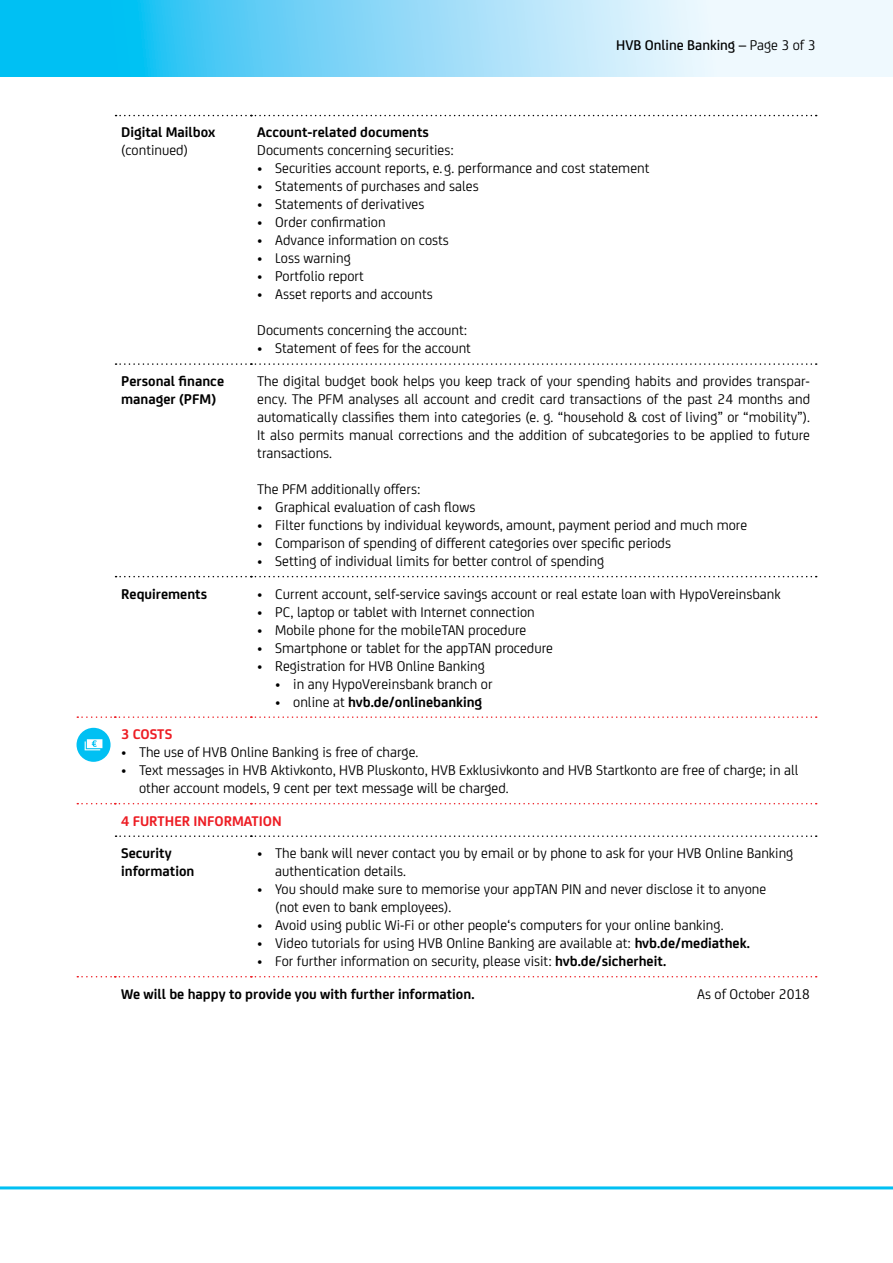
<style>
.page{position:relative;width:893px;height:1263px;background:#fff}
.page>*{position:absolute;margin:0;border:0;box-sizing:border-box;transform-origin:0 0}
.t1{font:15px/18px "Uni Credit";color:#000}
.t2{font:700 15px/18px "Uni Credit";color:#000}
.t3{font:500 15px "Uni Credit";color:#000}
.t4{font:700 15px "Uni Credit";color:#ed1d24}
.s1{font-weight:400}
.s2{font-weight:700}
</style>
<div class="page">
<svg style="left:0;top:0;width:893px;height:77px"></svg>
<hr style="left:0;top:1186px;width:893px;height:3px;background:#00c0f3">
<svg style="left:77px;top:716px;width:740px;height:2px"></svg>
<svg style="left:116px;top:115px;width:701px;height:1px"></svg>
<svg style="left:116px;top:363px;width:701px;height:2px"></svg>
<svg style="left:116px;top:576px;width:701px;height:1px"></svg>
<svg style="left:77px;top:803px;width:740px;height:1px"></svg>
<svg style="left:116px;top:835px;width:701px;height:2px"></svg>
<svg style="left:77px;top:976px;width:740px;height:1px"></svg>
<div style="left:77px;top:728px;width:34px;height:34px;background:#00c0f3;border-radius:50%"></div>
<svg style="left:85px;top:739px;width:17px;height:11px"></svg>
<p class="t2" style="left:121px;top:122px;width:95px">Digital Mailbox</p>
<p class="t1" style="left:121px;top:141px;width:68px">(continued)</p>
<p class="t3" style="left:616px;top:34px;width:201px">HVB Online Banking <span class="s1">– Page 3 of 3</span></p>
<p class="t2" style="left:257px;top:122px;width:173px">Account-related documents</p>
<p class="t1" style="left:257px;top:141px;width:198px">Documents concerning securities:</p>
<p class="t1" style="left:257px;top:159px;width:394px">• Securities account reports, e. g. performance and cost statement</p>
<p class="t1" style="left:257px;top:177px;width:223px">• Statements of purchases and sales</p>
<p class="t1" style="left:257px;top:195px;width:169px">• Statements of derivatives</p>
<p class="t1" style="left:257px;top:213px;width:130px">• Order confirmation</p>
<p class="t1" style="left:257px;top:231px;width:193px">• Advance information on costs</p>
<p class="t1" style="left:257px;top:249px;width:95px">• Loss warning</p>
<p class="t1" style="left:257px;top:267px;width:108px">• Portfolio report</p>
<p class="t1" style="left:257px;top:285px;width:177px">• Asset reports and accounts</p>
<p class="t1" style="left:257px;top:321px;width:212px">Documents concerning the account:</p>
<p class="t1" style="left:257px;top:339px;width:215px">• Statement of fees for the account</p>
<p class="t2" style="left:121px;top:371px;width:104px">Personal finance manager (PFM)</p>
<p class="t1" style="left:257px;top:371px;width:554px;text-align:justify">The digital budget book helps you keep track of your spending habits and provides transpar&shy;ency. The PFM analyses all account and credit card transactions of the past 24 months and automatically classifies them into categories (e. g. “household &amp; cost of living” or “mobility”).<br>It also permits manual corrections and the addition of subcategories to be applied to future transactions.</p>
<p class="t1" style="left:257px;top:479px;width:165px">The PFM additionally offers:</p>
<p class="t1" style="left:257px;top:497px;width:220px">• Graphical evaluation of cash flows</p>
<p class="t1" style="left:257px;top:515px;width:492px">• Filter functions by individual keywords, amount, payment period and much more</p>
<p class="t1" style="left:257px;top:533px;width:415px">• Comparison of spending of different categories over specific periods</p>
<p class="t1" style="left:257px;top:551px;width:349px">• Setting of individual limits for better control of spending</p>
<p class="t2" style="left:121px;top:583px;width:87px">Requirements</p>
<p class="t1" style="left:257px;top:584px;width:525px">• Current account, self-service savings account or real estate loan with HypoVereinsbank</p>
<p class="t1" style="left:257px;top:602px;width:279px">• PC, laptop or tablet with Internet connection</p>
<p class="t1" style="left:257px;top:620px;width:271px">• Mobile phone for the mobileTAN procedure</p>
<p class="t1" style="left:257px;top:638px;width:297px">• Smartphone or tablet for the appTAN procedure</p>
<p class="t1" style="left:257px;top:656px;width:229px">• Registration for HVB Online Banking</p>
<p class="t1" style="left:275px;top:674px;width:219px">• in any HypoVereinsbank branch or</p>
<p class="t2" style="left:275px;top:691px;width:208px"><span class="s1">• online at</span> hvb.de/onlinebanking</p>
<p class="t4" style="left:121px;top:723px;width:53px">3 COSTS</p>
<p class="t1" style="left:121px;top:742px;width:299px">• The use of HVB Online Banking is free of charge.</p>
<p class="t1" style="left:139px;top:760px;width:661px;text-indent:-18px">• Text messages in HVB Aktivkonto, HVB Pluskonto, HVB Exklusivkonto and HVB Startkonto are free of charge; in all other account models, 9 cent per text message will be charged.</p>
<p class="t4" style="left:121px;top:809px;width:162px">4 FURTHER INFORMATION</p>
<p class="t2" style="left:121px;top:843px;width:75px">Security information</p>
<p class="t1" style="left:275px;top:843px;width:520px;text-indent:-18px">• The bank will never contact you by email or by phone to ask for your HVB Online Banking authentication details.</p>
<p class="t1" style="left:275px;top:879px;width:492px;text-indent:-18px">• You should make sure to memorise your appTAN PIN and never disclose it to anyone (not even to bank employees).</p>
<p class="t1" style="left:257px;top:915px;width:468px">• Avoid using public Wi-Fi or other people‘s computers for your online banking.</p>
<p class="t1" style="left:257px;top:933px;width:494px">• Video tutorials for using HVB Online Banking are available at: <span class="s2">hvb.de/mediathek.</span></p>
<p class="t2" style="left:121px;top:944px;width:547px;line-height:32.5px;text-indent:136px"><span class="s1">• For further information on security, please visit:</span> hvb.de/sicherheit.<br>We will be happy to provide you with further information.</p>
<p class="t1" style="left:697px;top:984px;width:114px">As of October 2018</p>
</div>
